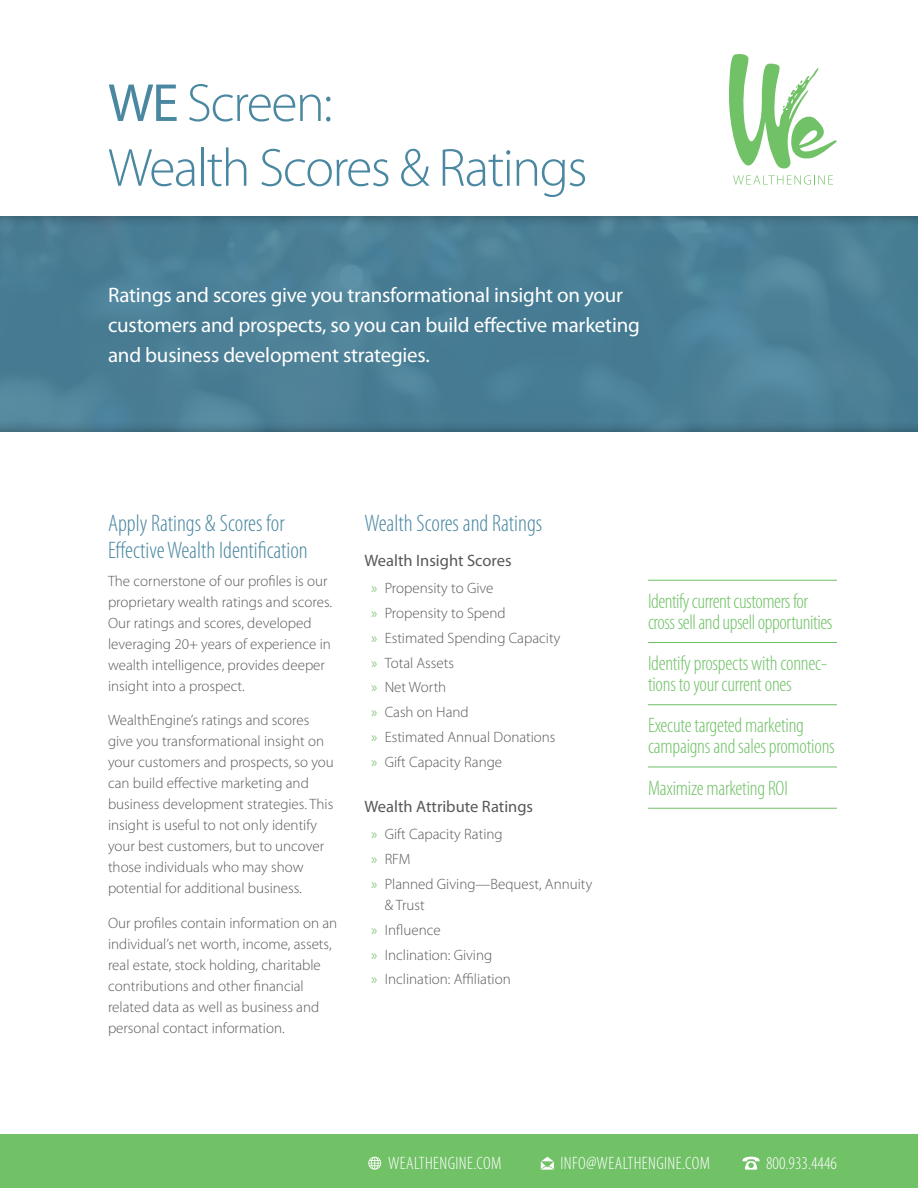
<style>
.page{position:relative;width:918px;height:1188px;background:#fff}
.page>*{position:absolute;margin:0;border:0;box-sizing:border-box;transform-origin:0 0}
.t1{font:300 54px/64.8px "Myriad Pro";letter-spacing:-.03em;color:#4a87a1}
.t2{font:300 condensed 24px/27px "Myriad Pro";color:#4a87a1}
.t3{font:300 condensed 21px/21px "Myriad Pro";letter-spacing:-.01em;color:#71c167}
.t4{font:21px/30px "Myriad Pro";letter-spacing:-.01em;color:#fff}
.t5{font:300 condensed 18px "Myriad Pro";letter-spacing:.02em;color:#fff}
.t6{font:300 condensed 18px "Myriad Pro";color:#fff}
.t7{font:16.5px "Myriad Pro";color:#57585a}
.t8{font:300 15px/21px "Myriad Pro";color:#57585a}
.s1{font-weight:400}
.s2{font-weight:400;color:#8fcb84}
</style>
<div class="page">
<svg style="left:729px;top:54px;width:108px;height:115px"></svg>
<svg style="left:733px;top:175px;width:100px;height:10px"></svg>
<div style="left:0;top:1134px;width:918px;height:54px;background:#71c167"></div>
<svg style="left:368px;top:1157px;width:13px;height:13px"></svg>
<svg style="left:742px;top:1157px;width:18px;height:13px"></svg>
<svg style="left:541px;top:1157px;width:13px;height:13px"></svg>
<div style="left:0;top:214px;width:918px;height:219px;background:#231f20;opacity:.5"></div>
<hr style="left:648px;top:580px;width:189px;height:1px;background:#71c167">
<hr style="left:648px;top:642px;width:189px;height:1px;background:#71c167">
<hr style="left:648px;top:704px;width:189px;height:1px;background:#71c167">
<hr style="left:648px;top:767px;width:189px;height:1px;background:#71c167">
<hr style="left:648px;top:808px;width:189px;height:1px;background:#71c167">
<h1 class="t1" style="left:108px;top:70px;width:481px"><span class="s1">WE</span> Screen:<br>Wealth Scores &amp; Ratings</h1>
<h3 class="t4" style="left:108px;top:279px;width:533px">Ratings and scores give you transformational insight on your customers and prospects, so you can build effective marketing and business development strategies.</h3>
<h2 class="t2" style="left:108px;top:509px;width:201px">Apply Ratings &amp; Scores for<br>Effective Wealth Identification</h2>
<p class="t8" style="left:108px;top:570px;width:226px">The cornerstone of our profiles is our proprietary wealth ratings and scores.<br>Our ratings and scores, developed leveraging 20+ years of experience in wealth intelligence, provides deeper insight into a prospect.</p>
<p class="t8" style="left:108px;top:710px;width:227px">WealthEngine’s ratings and scores give you transformational insight on your customers and prospects, so you can build effective marketing and business development strategies. This insight is useful to not only identify your best customers, but to uncover those individuals who may show potential for additional business.</p>
<p class="t8" style="left:108px;top:912px;width:231px">Our profiles contain information on an individual’s net worth, income, assets, real estate, stock holding, charitable contributions and other financial related data as well as business and personal contact information.</p>
<h2 class="t2" style="left:364px;top:509px;width:179px">Wealth Scores and Ratings</h2>
<p class="t7" style="left:364px;top:550px;width:149px">Wealth Insight Scores</p>
<p class="t8" style="left:371px;top:576px;width:191px;line-height:24.8px"><span class="s2">»</span> Propensity to Give<br><span class="s2">»</span> Propensity to Spend<br><span class="s2">»</span> Estimated Spending Capacity <span class="s2">»</span> Total Assets<br><span class="s2">»</span> Net Worth<br><span class="s2">»</span> Cash on Hand<br><span class="s2">»</span> Estimated Annual Donations <span class="s2">»</span> Gift Capacity Range</p>
<p class="t7" style="left:364px;top:796px;width:170px">Wealth Attribute Ratings</p>
<p class="t8" style="left:371px;top:822px;width:223px;line-height:24.8px"><span class="s2">»</span> Gift Capacity Rating<br><span class="s2">»</span> RFM<br><span class="s2">»</span> Planned Giving—Bequest, Annuity</p>
<p class="t8" style="left:371px;top:893px;width:141px;line-height:24.8px;text-indent:14px">&amp; Trust<br><span class="s2">»</span> Influence<br><span class="s2">»</span> Inclination: Giving<br><span class="s2">»</span> Inclination: Affiliation</p>
<h3 class="t3" style="left:648px;top:590px;width:186px">Identify current customers for cross sell and upsell opportunities</h3>
<h3 class="t3" style="left:648px;top:652px;width:181px">Identify prospects with connec&shy;tions to your current ones</h3>
<h3 class="t3" style="left:648px;top:715px;width:188px">Execute targeted marketing campaigns and sales promotions</h3>
<h3 class="t3" style="left:648px;top:777px;width:134px">Maximize marketing ROI</h3>
<p class="t5" style="left:388px;top:1153px;width:115px">wealthengine.com</p>
<p class="t5" style="left:560px;top:1153px;width:151px">info@wealthengine.com</p>
<p class="t6" style="left:766px;top:1153px;width:72px">800.933.4446</p>
</div>
